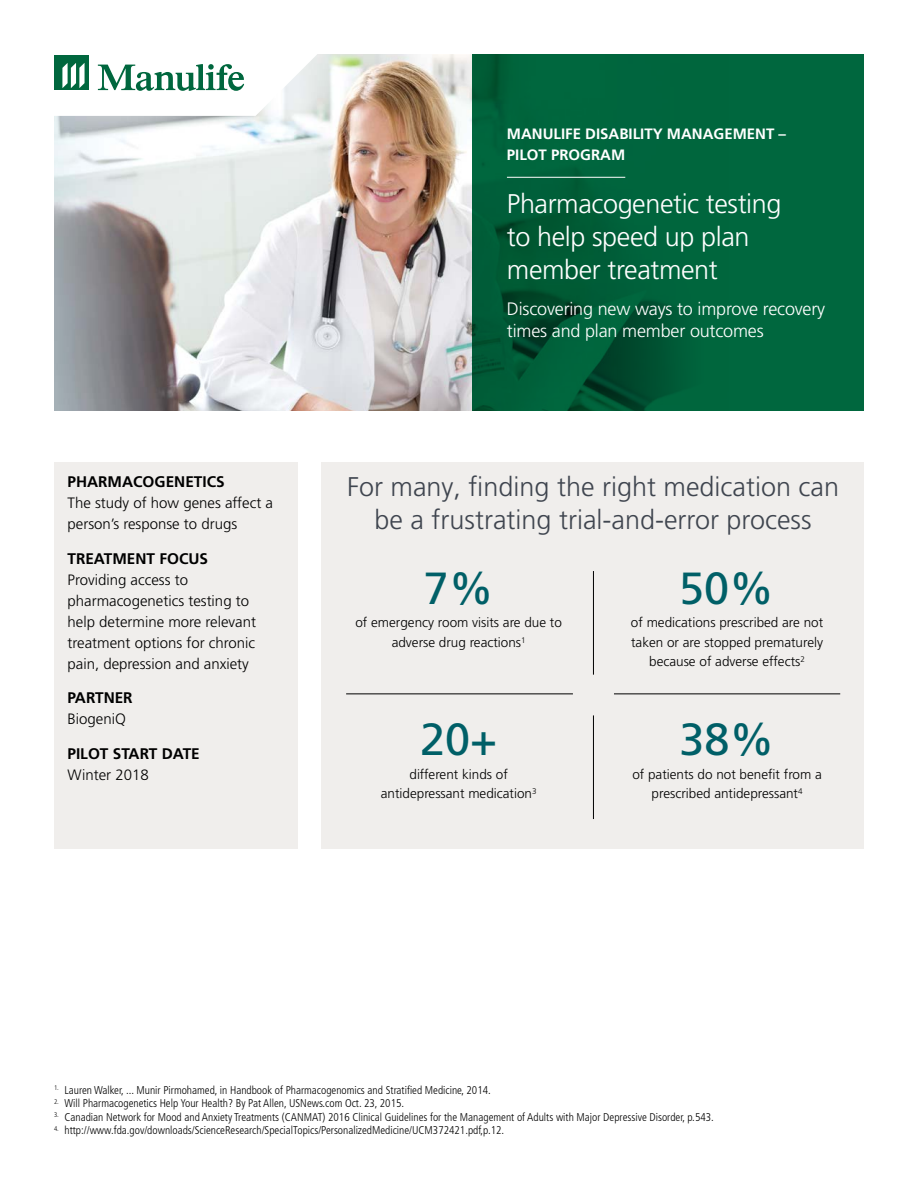
<style>
.page{position:relative;width:918px;height:1188px;background:#fff}
.page>*{position:absolute;margin:0;border:0;box-sizing:border-box;transform-origin:0 0}
.t1{font:45px "Frutiger LT Pro";color:#005f67}
.t2{font:300 27px/33px "Frutiger LT Pro";color:#3f454f;text-align:center}
.t3{font:300 27px/33px "Frutiger LT Pro";letter-spacing:-.015em;color:#fff}
.t4{font:300 18px/22.5px "Frutiger LT Pro";letter-spacing:-.01em;color:#fff}
.t5{font:700 15.3px "Frutiger LT Pro";color:#000}
.t6{font:300 15px/21px "Frutiger LT Pro";color:#000}
.t7{font:700 15px/21px "Frutiger LT Pro";color:#fff}
.t8{font:300 13.5px/19.5px "Frutiger LT Pro";color:#000;text-align:center}
.t9{font:300 condensed 11.25px "Frutiger LT Pro";color:#000}
</style>
<div class="page">
<img style="left:54px;top:54px;width:418px;height:357px">
<div style="left:322px;top:462px;width:542px;height:387px;background:#f0eeec"></div>
<hr style="left:593px;top:571px;width:1px;height:104px;background:#000">
<hr style="left:593px;top:715px;width:1px;height:104px;background:#000">
<svg style="left:54px;top:54px;width:316px;height:62px"></svg>
<hr style="left:346px;top:693px;width:227px;height:1px;background:#000">
<hr style="left:614px;top:693px;width:226px;height:1px;background:#000">
<div style="left:54px;top:462px;width:243px;height:387px;background:#f0eeec"></div>
<div style="left:472px;top:54px;width:392px;height:357px;background:#00673e"></div>
<hr style="left:507px;top:177px;width:118px;height:1px;background:#fff">
<h3 class="t5" style="left:68px;top:473px;width:159px">PHARMACOGENETICS</h3>
<h3 class="t6" style="left:68px;top:493px;width:207px">The study of how genes affect a person’s response to drugs</h3>
<h3 class="t5" style="left:68px;top:549px;width:142px">TREATMENT FOCUS</h3>
<h3 class="t6" style="left:68px;top:569px;width:190px">Providing access to pharmacogenetics testing to help determine more relevant treatment options for chronic pain, depression and anxiety</h3>
<h3 class="t5" style="left:68px;top:689px;width:67px">PARTNER</h3>
<h3 class="t6" style="left:68px;top:709px;width:60px">BiogeniQ</h3>
<h3 class="t5" style="left:68px;top:744px;width:134px">PILOT START DATE</h3>
<h3 class="t6" style="left:68px;top:764px;width:83px">Winter 2018</h3>
<h3 class="t7" style="left:507px;top:123px;width:281px">MANULIFE DISABILITY MANAGEMENT –<br>PILOT PROGRAM</h3>
<h2 class="t3" style="left:507px;top:187px;width:276px">Pharmacogenetic testing to help speed up plan member treatment</h2>
<h3 class="t4" style="left:507px;top:298px;width:320px">Discovering new ways to improve recovery times and plan member outcomes</h3>
<h2 class="t2" style="left:347px;top:470px;width:494px">For many, finding the right medication can be a frustrating trial-and-error process</h2>
<h1 class="t1" style="left:424px;top:562px;width:72px">7%</h1>
<h1 class="t1" style="left:679px;top:562px;width:97px">50%</h1>
<p class="t8" style="left:631px;top:613px;width:194px">of medications prescribed are not taken or are stopped prematurely because of adverse effects<sup>2</sup></p>
<p class="t8" style="left:355px;top:613px;width:208px">of emergency room visits are due to adverse drug reactions<sup>1</sup></p>
<h1 class="t1" style="left:420px;top:713px;width:79px">20+</h1>
<h1 class="t1" style="left:680px;top:713px;width:97px">38%</h1>
<p class="t8" style="left:381px;top:764px;width:157px">different kinds of antidepressant medication<sup>3</sup></p>
<p class="t8" style="left:632px;top:764px;width:191px">of patients do not benefit from a prescribed antidepressant<sup>4</sup></p>
<p class="t9" style="left:54px;top:1083px;width:438px"><sup>1.</sup> Lauren Walker, ... Munir Pirmohamed, in Handbook of Pharmacogenomics and Stratified Medicine, 2014.</p>
<p class="t9" style="left:54px;top:1097px;width:352px"><sup>2.</sup> Will Pharmacogenetics Help Your Health? By Pat Allen, USNews.com Oct. 23, 2015.</p>
<p class="t9" style="left:54px;top:1110px;width:661px"><sup>3.</sup> Canadian Network for Mood and Anxiety Treatments (CANMAT) 2016 Clinical Guidelines for the Management of Adults with Major Depressive Disorder, p.543.</p>
<p class="t9" style="left:54px;top:1124px;width:452px"><sup>4.</sup> http://www.fda.gov/downloads/ScienceResearch/SpecialTopics/PersonalizedMedicine/UCM372421.pdf,p.12.</p>
</div>
